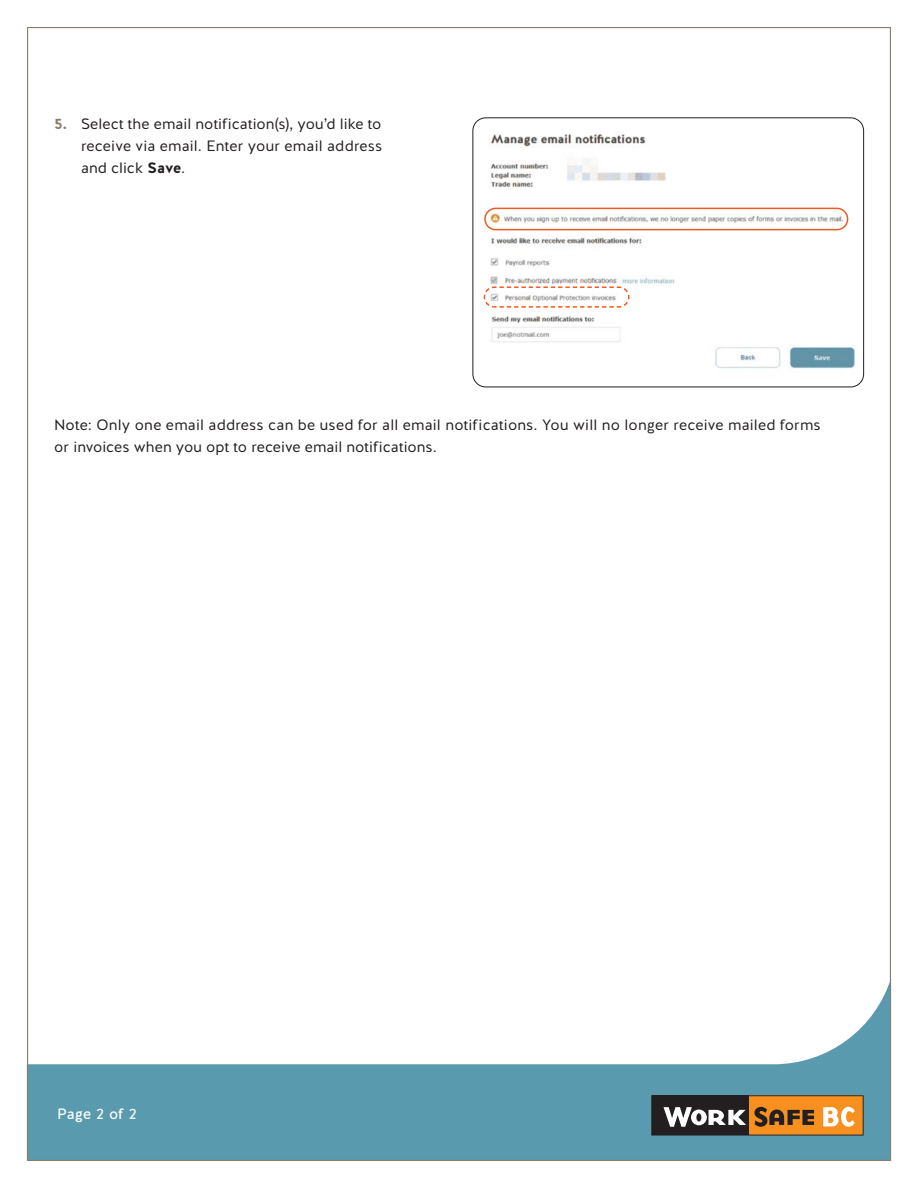
<style>
.page{position:relative;width:918px;height:1188px;background:#fff}
.page>*{position:absolute;margin:0;border:0;box-sizing:border-box;transform-origin:0 0}
.t1{font:16.5px "Work Safe BC Halis R Medium";color:#fff}
.t2{font:15px/21.8px "Work Safe BC Halis R Book";letter-spacing:.01em;color:#231f20;text-align:justify}
.t3{font:15px "Work Safe BC Halis R Regular";letter-spacing:-.005em;color:#fff}
.s1{font-family:"Work Safe BC Halis R Bold";color:#887e6e}
.s2{font-family:"Work Safe BC Halis R Bold"}
</style>
<div class="page">
<svg style="left:29px;top:984px;width:860px;height:175px;fill:#599aae"></svg>
<svg style="left:651px;top:1095px;width:213px;height:41px;background:#946b40"></svg>
<img style="left:476px;top:125px;width:388px;height:262px">
<div style="left:473px;top:117px;width:391px;height:270px;border:1px solid #231f20;border-radius:13px"></div>
<div style="left:484px;top:208px;width:364px;height:22px;border:2px solid #f15a22;border-radius:11px"></div>
<svg style="left:483px;top:286px;width:147px;height:22px"></svg>
<p class="t2" style="left:81px;top:114px;width:303px;text-indent:-27px"><span class="s1">5.</span> Select the email notification(s), you’d like to receive via email. Enter your email address and click <span class="s2">Save</span>.</p>
<p class="t2" style="left:54px;top:414px;width:768px">Note: Only one email address can be used for all email notifications. You will no longer receive mailed forms or invoices when you opt to receive email notifications.</p>
<p class="t1" style="left:57px;top:1103px;width:54px">Page 2</p>
<p class="t3" style="left:57px;top:1104px;width:82px">Page 2 of 2</p>
</div>
